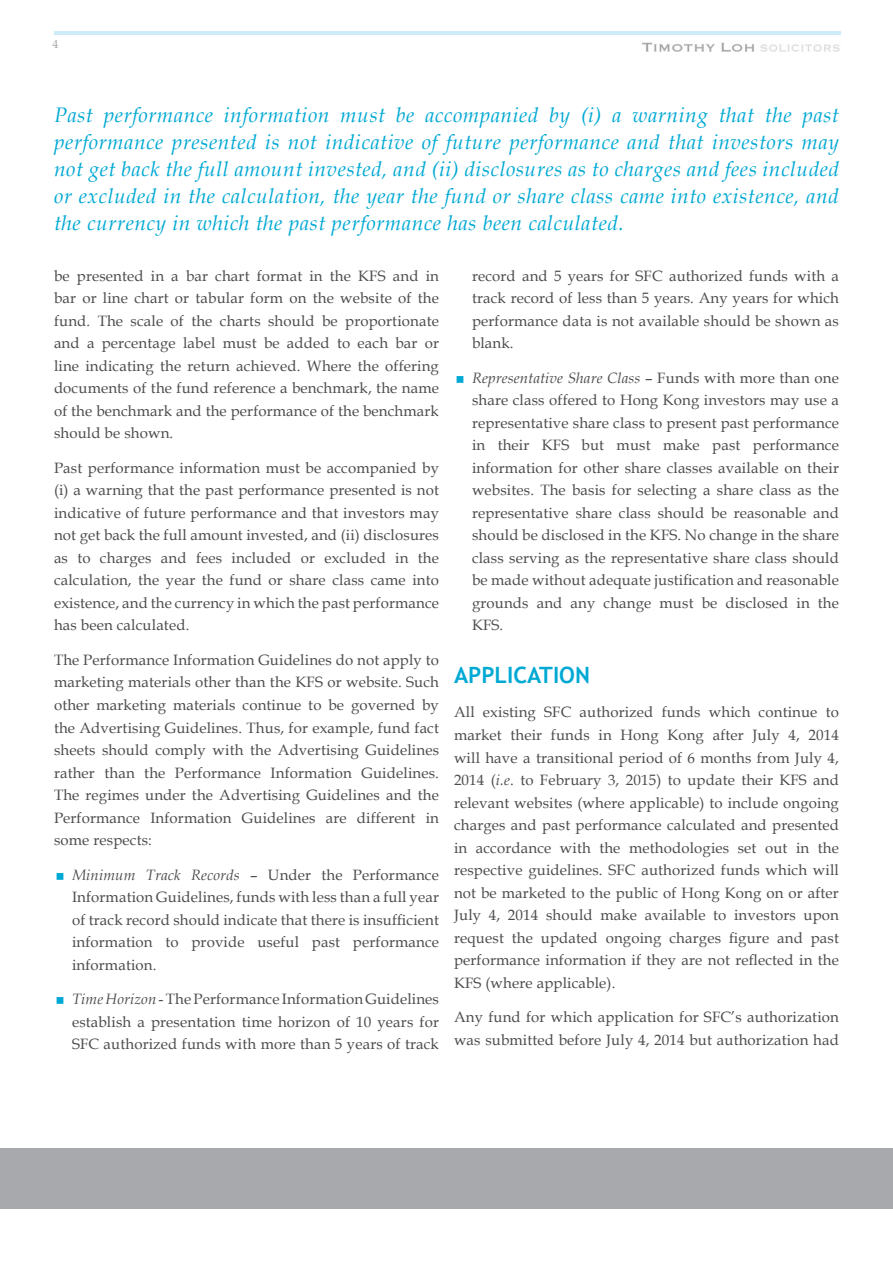
<style>
.page{position:relative;width:893px;height:1263px;background:#fff}
.page>*{position:absolute;margin:0;border:0;box-sizing:border-box;transform-origin:0 0}
.TLS_Article_Header_1{font:700 22.5px "Trebuchet MS";color:#00a9d4}
.TLS_Article_Quotatio{font:italic 21px/27px "Book Antiqua";letter-spacing:.025em;color:#00a9d4;text-align:justify}
.TLS_Article_Body_Tex{font:15px/22.5px "Book Antiqua";letter-spacing:.01em;color:#4b4c4d;text-align:justify}
.TLS_Article_Header_3{font:15px/22.5px "Book Antiqua";letter-spacing:.01em;color:#4b4c4d;text-align:justify}
.t1{font:12px "Book Antiqua";color:#a8a9ad}
.s1{font-style:italic}
</style>
<div class="page">
<hr style="left:54px;top:31px;width:786px;height:3px;background:#009ddc">
<div style="left:0;top:1148px;width:893px;height:61px;background:#a8a9ad"></div>
<img style="left:642px;top:42px;width:198px;height:9px">
<p class="t1" style="left:53px;top:36px;width:7px">4</p>
<p class="TLS_Article_Quotatio" style="left:54px;top:102px;width:786px">Past performance information must be accompanied by (i) a warning that the past performance presented is not indicative of future performance and that investors may not get back the full amount invested, and (ii) disclosures as to charges and fees included or excluded in the calculation, the year the fund or share class came into existence, and the currency in which the past performance has been calculated.</p>
<p class="TLS_Article_Body_Tex" style="left:54px;top:265px;width:386px">be presented in a bar chart format in the KFS and in bar or line chart or tabular form on the website of the fund. The scale of the charts should be proportionate and a percentage label must be added to each bar or line indicating the return achieved. Where the offering documents of the fund reference a benchmark, the name of the benchmark and the performance of the benchmark should be shown.</p>
<p class="TLS_Article_Body_Tex" style="left:54px;top:457px;width:387px">Past performance information must be accompanied by (i) a warning that the past performance presented is not indicative of future performance and that investors may not get back the full amount invested, and (ii) disclosures as to charges and fees included or excluded in the calculation, the year the fund or share class came into existence, and the currency in which the past performance has been calculated.</p>
<p class="TLS_Article_Body_Tex" style="left:54px;top:649px;width:386px">The Performance Information Guidelines do not apply to marketing materials other than the KFS or website. Such other marketing materials continue to be governed by the Advertising Guidelines. Thus, for example, fund fact sheets should comply with the Advertising Guidelines rather than the Performance Information Guidelines.<br>The regimes under the Advertising Guidelines and the Performance Information Guidelines are different in some respects:</p>
<p class="TLS_Article_Header_3" style="left:72px;top:863px;width:368px"><span class="s1">Minimum Track Records</span> – Under the Performance Information Guidelines, funds with less than a full year of track record should indicate that there is insufficient information to provide useful past performance information.</p>
<p class="TLS_Article_Header_3" style="left:72px;top:988px;width:368px"><span class="s1">Time Horizon</span> - The Performance Information Guidelines establish a presentation time horizon of 10 years for SFC authorized funds with more than 5 years of track</p>
<p class="TLS_Article_Header_3" style="left:472px;top:265px;width:368px">record and 5 years for SFC authorized funds with a track record of less than 5 years. Any years for which performance data is not available should be shown as blank.</p>
<p class="TLS_Article_Header_3" style="left:472px;top:367px;width:369px"><span class="s1">Representative Share Class</span> – Funds with more than one share class offered to Hong Kong investors may use a representative share class to present past performance in their KFS but must make past performance information for other share classes available on their websites. The basis for selecting a share class as the representative share class should be reasonable and should be disclosed in the KFS. No change in the share class serving as the representative share class should be made without adequate justification and reasonable grounds and any change must be disclosed in the KFS.</p>
<p class="TLS_Article_Header_1" style="left:454px;top:661px;width:138px">APPLICATION</p>
<p class="TLS_Article_Body_Tex" style="left:454px;top:701px;width:387px">All existing SFC authorized funds which continue to market their funds in Hong Kong after July 4, 2014 will have a transitional period of 6 months from July 4, 2014 (<span class="s1">i.e</span>. to February 3, 2015) to update their KFS and relevant websites (where applicable) to include ongoing charges and past performance calculated and presented in accordance with the methodologies set out in the respective guidelines. SFC authorized funds which will not be marketed to the public of Hong Kong on or after July 4, 2014 should make available to investors upon request the updated ongoing charges figure and past performance information if they are not reflected in the KFS (where applicable).</p>
<p class="TLS_Article_Body_Tex" style="left:454px;top:1006px;width:386px">Any fund for which application for SFC’s authorization was submitted before July 4, 2014 but authorization had</p>
</div>
